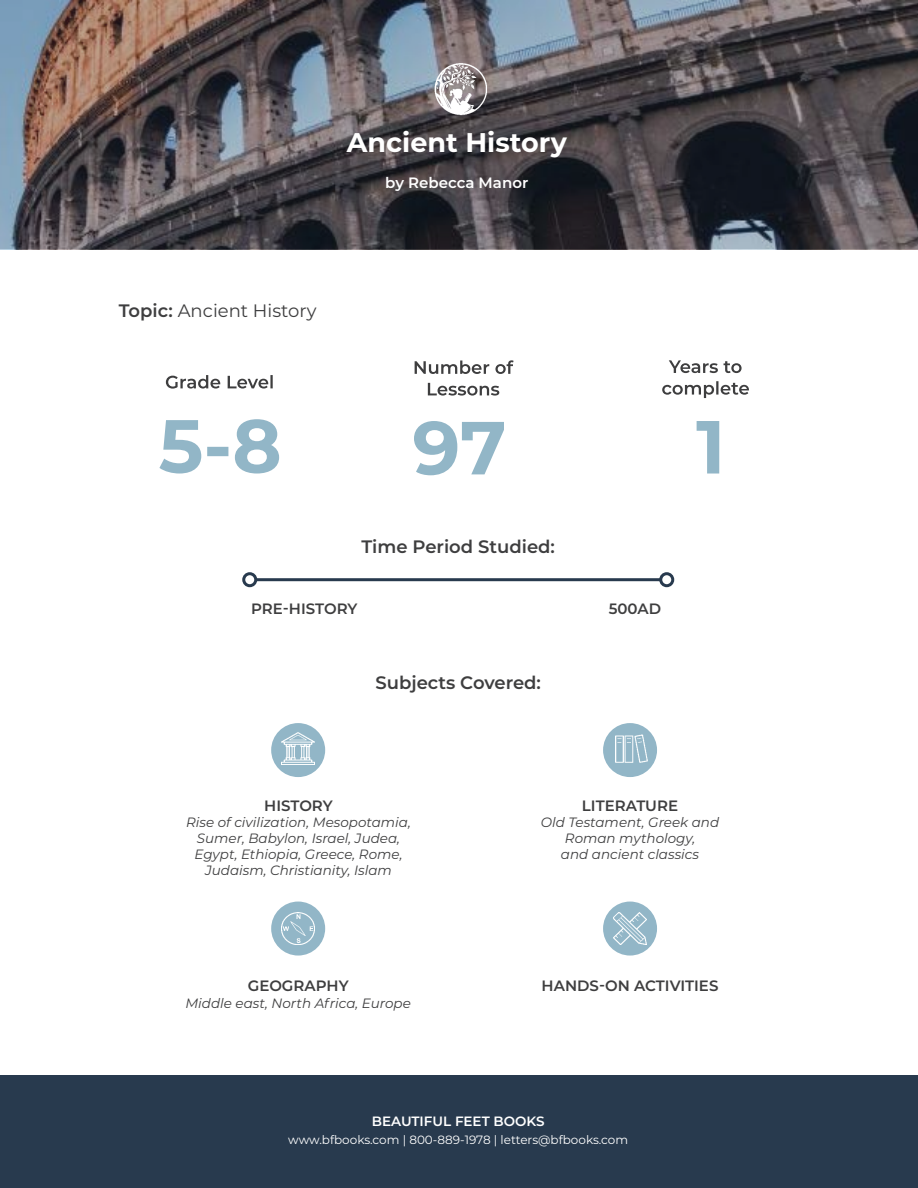
<style>
.page{position:relative;width:918px;height:1188px;background:#fff}
.page>*{position:absolute;margin:0;border:0;box-sizing:border-box;transform-origin:0 0}
.t1{font:700 27px "Montserrat";color:#fff}
.t2{font:600 18px "Montserrat";color:#3e3e3f}
.t3{font:18px "Montserrat";color:#3e3e3f}
.t4{font:600 15px "Montserrat";color:#3e3e3f}
.t5{font:600 15px "Montserrat";color:#fff}
.t6{font:italic 13.5px/16.2px "Montserrat";color:#3e3e3f;text-align:center}
.t7{font:600 13.5px "Montserrat";color:#fff}
.t8{font:12px "Montserrat";color:#fff}
.s1{font-weight:600}
</style>
<div class="page">
<div style="left:0;top:1075px;width:918px;height:113px;background:#283a4e"></div>
<img style="left:0;top:0;width:918px;height:249px">
<svg style="left:159px;top:419px;width:120px;height:55px"></svg>
<svg style="left:697px;top:421px;width:22px;height:53px"></svg>
<svg style="left:414px;top:421px;width:90px;height:54px"></svg>
<svg style="left:166px;top:375px;width:107px;height:14px"></svg>
<svg style="left:662px;top:381px;width:87px;height:17px"></svg>
<svg style="left:669px;top:360px;width:73px;height:13px"></svg>
<svg style="left:428px;top:383px;width:71px;height:13px"></svg>
<svg style="left:415px;top:360px;width:99px;height:14px"></svg>
<div style="left:271px;top:723px;width:54px;height:54px;background:#92b6c7;border-radius:50%"></div>
<img style="left:282px;top:732px;width:32px;height:33px">
<div style="left:271px;top:902px;width:54px;height:54px;background:#92b6c7;border-radius:50%"></div>
<img style="left:282px;top:912px;width:32px;height:33px">
<div style="left:603px;top:723px;width:54px;height:54px;background:#92b6c7;border-radius:50%"></div>
<img style="left:615px;top:734px;width:33px;height:29px">
<div style="left:603px;top:902px;width:54px;height:54px;background:#92b6c7;border-radius:50%"></div>
<img style="left:614px;top:912px;width:32px;height:33px">
<img style="left:428px;top:54px;width:65px;height:65px">
<hr style="left:256px;top:578px;width:405px;height:3px;background:#283a4e">
<div style="left:242px;top:572px;width:15px;height:15px;border:3px solid #283a4e;border-radius:50%"></div>
<div style="left:659px;top:572px;width:15px;height:15px;border:3px solid #283a4e;border-radius:50%"></div>
<p class="t1" style="left:347px;top:123px;width:222px">Ancient History</p>
<p class="t5" style="left:385px;top:172px;width:145px">by Rebecca Manor</p>
<p class="t3" style="left:119px;top:298px;width:199px"><span class="s1">Topic:</span> Ancient History</p>
<p class="t2" style="left:362px;top:534px;width:195px">Time Period Studied:</p>
<p class="t4" style="left:251px;top:598px;width:108px">PRE-HISTORY</p>
<p class="t4" style="left:609px;top:598px;width:54px">500AD</p>
<p class="t2" style="left:375px;top:670px;width:167px">Subjects Covered:</p>
<p class="t4" style="left:264px;top:795px;width:70px">HISTORY</p>
<p class="t6" style="left:186px;top:813px;width:226px">Rise of civilization, Mesopotamia,<br>Sumer, Babylon, Israel, Judea,</p>
<p class="t6" style="left:194px;top:846px;width:210px">Egypt, Ethiopia, Greece, Rome,</p>
<p class="t6" style="left:205px;top:862px;width:188px">Judaism, Christianity, Islam</p>
<p class="t4" style="left:248px;top:975px;width:102px">GEOGRAPHY</p>
<p class="t6" style="left:185px;top:994px;width:227px">Middle east, North Africa, Europe</p>
<p class="t4" style="left:582px;top:795px;width:98px">LITERATURE</p>
<p class="t6" style="left:541px;top:813px;width:180px">Old Testament, Greek and<br>Roman mythology,</p>
<p class="t6" style="left:561px;top:846px;width:140px">and ancient classics</p>
<p class="t4" style="left:542px;top:975px;width:178px">HANDS-ON ACTIVITIES</p>
<p class="t7" style="left:372px;top:1112px;width:174px">BEAUTIFUL FEET BOOKS</p>
<p class="t8" style="left:288px;top:1132px;width:341px">www.bfbooks.com | 800-889-1978 | letters@bfbooks.com</p>
</div>
